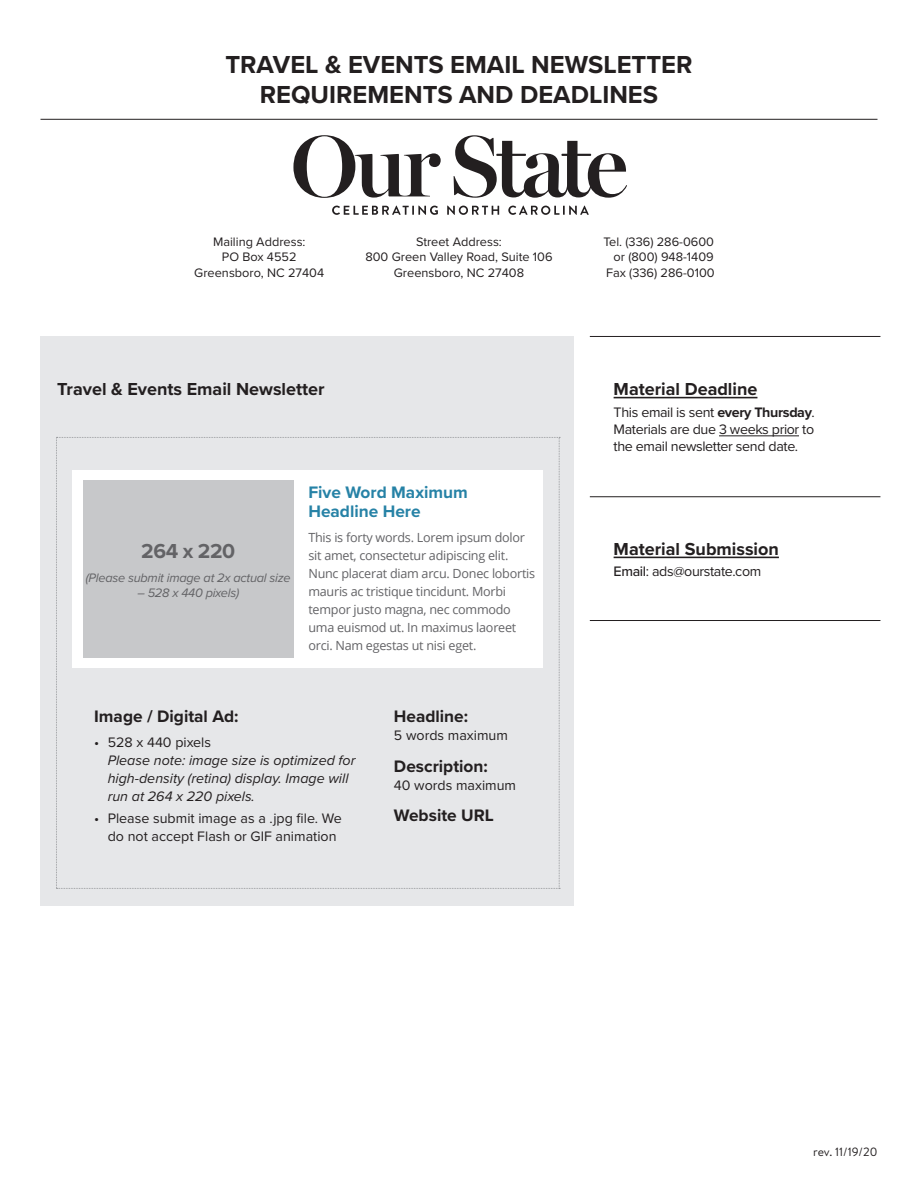
<style>
.page{position:relative;width:918px;height:1188px;background:#fff}
.page>*{position:absolute;margin:0;border:0;box-sizing:border-box;transform-origin:0 0}
.t1{font:700 25.5px/30px "Proxima Nova";color:#231f20;text-align:center}
.t2{font:700 21px "Proxima Nova";letter-spacing:-.02em;color:#636366}
.t3{font:700 18px "Proxima Nova";color:#231f20}
.t4{font:700 17.25px "Proxima Nova";color:#231f20}
.t5{font:700 17.25px/19.5px "Proxima Nova";color:#2682a6}
.t6{font:14.25px/17.1px "Proxima Nova";color:#231f20;text-align:center}
.t7{font:italic 14.25px/18px "Proxima Nova";color:#231f20}
.t8{font:14.25px "Proxima Nova";letter-spacing:-.025em;color:#231f20}
.t9{font:12.75px/15.3px "Proxima Nova";color:#231f20;text-align:center}
.t10{font:italic 12.75px "Proxima Nova";letter-spacing:-.02em;color:#636366}
.t11{font:12.6px/18px "Open Sans";letter-spacing:-.02em;color:#636366}
.t12{font:12px "Brandon Text";color:#231f20}
.s1{font-weight:700}
.s2{font-weight:500}
</style>
<div class="page">
<hr style="left:40px;top:119px;width:838px;height:1px;background:#231f20">
<svg style="left:332px;top:206px;width:257px;height:9px"></svg>
<svg style="left:293px;top:135px;width:148px;height:63px"></svg>
<svg style="left:454px;top:135px;width:173px;height:63px"></svg>
<div style="left:40px;top:336px;width:534px;height:570px;background:#e6e7e9"></div>
<svg style="left:56px;top:437px;width:504px;height:452px"></svg>
<div style="left:72px;top:470px;width:471px;height:197px;background:#fff"></div>
<div style="left:83px;top:480px;width:210px;height:177px;background:#c7c8ca"></div>
<hr style="left:590px;top:336px;width:290px;height:1px;background:#231f20">
<hr style="left:614px;top:397px;width:143px;height:1px;background:#231f20">
<hr style="left:719px;top:435px;width:80px;height:1px;background:#231f20">
<hr style="left:590px;top:496px;width:290px;height:1px;background:#231f20">
<hr style="left:590px;top:620px;width:290px;height:1px;background:#231f20">
<hr style="left:614px;top:557px;width:165px;height:1px;background:#231f20">
<h1 class="t1" style="left:225px;top:49px;width:469px">TRAVEL &amp; EVENTS EMAIL NEWSLETTER<br>REQUIREMENTS AND DEADLINES</h1>
<p class="t9" style="left:194px;top:234px;width:131px">Mailing Address:<br>PO Box 4552<br>Greensboro, NC 27404</p>
<p class="t9" style="left:365px;top:234px;width:189px">Street Address:<br>800 Green Valley Road, Suite 106<br>Greensboro, NC 27408</p>
<p class="t9" style="left:603px;top:234px;width:113px;text-align:right">Tel. (336) 286-0600 or (800) 948-1409<br>Fax (336) 286-0100</p>
<h3 class="t3" style="left:57px;top:375px;width:269px">Travel &amp; Events Email Newsletter</h3>
<h2 class="t2" style="left:141px;top:535px;width:96px">264 x 220</h2>
<p class="t10" style="left:86px;top:568px;width:207px">(Please submit image at 2x actual size</p>
<p class="t10" style="left:137px;top:583px;width:103px">– 528 x 440 pixels)</p>
<h3 class="t5" style="left:308px;top:482px;width:161px">Five Word Maximum<br>Headline Here</h3>
<p class="t11" style="left:308px;top:529px;width:228px">This is forty words. Lorem ipsum dolor sit amet, consectetur adipiscing elit.<br>Nunc placerat diam arcu. Donec lobortis mauris ac tristique tincidunt. Morbi tempor justo magna, nec commodo uma euismod ut. In maximus laoreet orci. Nam egestas ut nisi eget.</p>
<h3 class="t4" style="left:94px;top:703px;width:146px">Image / Digital Ad:</h3>
<p class="t6" style="left:94px;top:733px;width:118px">• 528 x 440 pixels</p>
<p class="t7" style="left:108px;top:750px;width:249px">Please note: image size is optimized for high-density (retina) display. Image will run at 264 x 220 pixels.</p>
<p class="t6" style="left:94px;top:809px;width:249px;line-height:18px">• Please submit image as a .jpg file. We do not accept Flash or GIF animation</p>
<h3 class="t4" style="left:394px;top:703px;width:76px">Headline:</h3>
<p class="t6" style="left:394px;top:726px;width:115px">5 words maximum</p>
<h3 class="t4" style="left:394px;top:753px;width:95px">Description:</h3>
<p class="t6" style="left:394px;top:776px;width:124px">40 words maximum</p>
<h3 class="t4" style="left:394px;top:802px;width:101px">Website URL</h3>
<h3 class="t3" style="left:614px;top:376px;width:145px">Material Deadline</h3>
<p class="t6" style="left:614px;top:403px;width:203px;text-align:justify">This email is sent <span class="s1">every Thursday</span>.<br>Materials are due 3 weeks prior to the email newsletter send date.</p>
<h3 class="t3" style="left:614px;top:535px;width:167px">Material Submission</h3>
<p class="t8" style="left:614px;top:561px;width:149px"><span class="s2">Email</span>: ads@ourstate.com</p>
<p class="t12" style="left:813px;top:1144px;width:66px">rev. 11/19/20</p>
</div>
